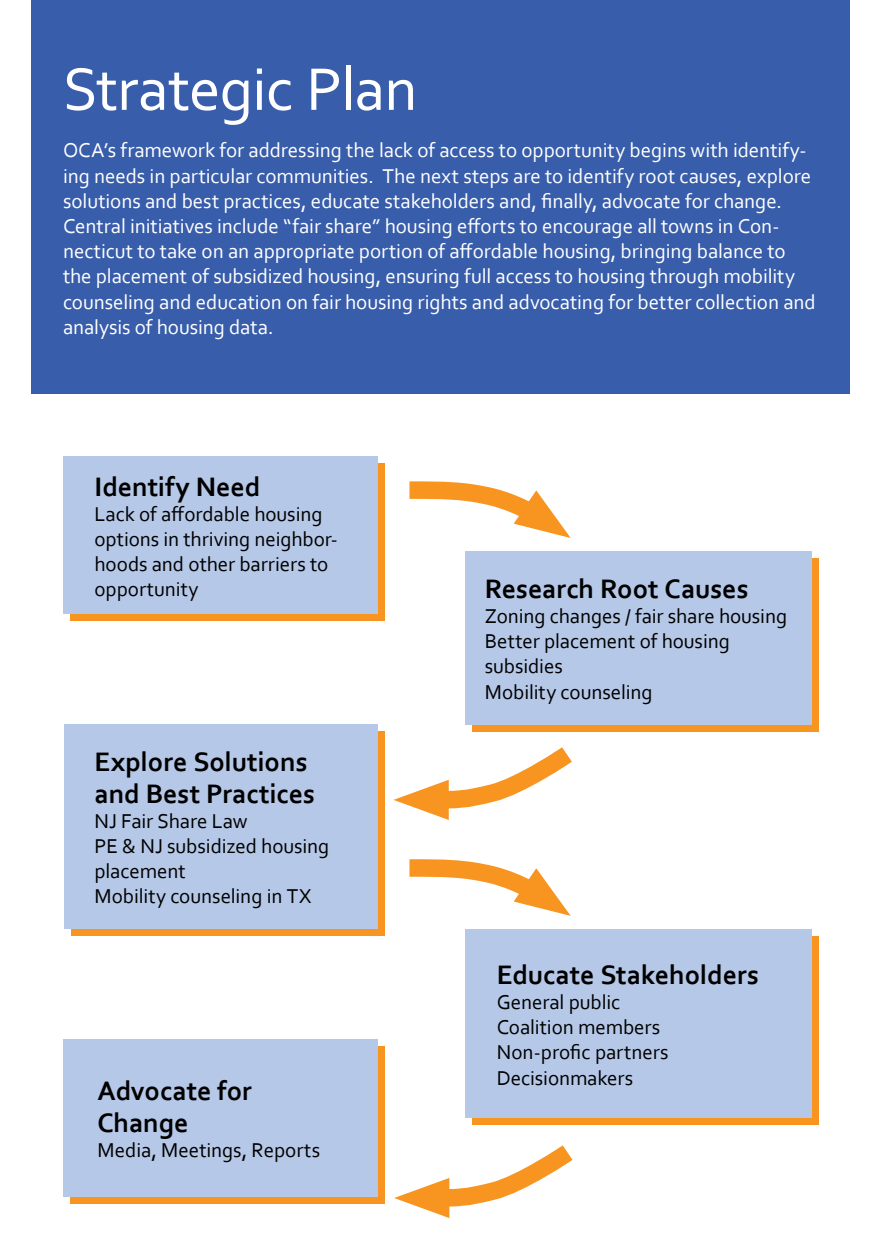
<style>
.page{position:relative;width:882px;height:1260px;background:#fff}
.page>*{position:absolute;margin:0;border:0;box-sizing:border-box;transform-origin:0 0}
.t1{font:63px "Corbel";letter-spacing:-.015em;color:#fff}
.t2{font:700 28px/31.5px "Corbel";color:#000}
.t3{font:21px/25.2px "Corbel";letter-spacing:-.005em;color:#fff}
.t4{font:21px/25.2px "Corbel";letter-spacing:-.005em;color:#000}
</style>
<div class="page">
<div style="left:472px;top:558px;width:347px;height:174px;background:#f89520"></div>
<div style="left:70px;top:464px;width:315px;height:157px;background:#f89520"></div>
<div style="left:70px;top:1046px;width:315px;height:158px;background:#f89520"></div>
<div style="left:472px;top:936px;width:347px;height:189px;background:#f89520"></div>
<div style="left:72px;top:732px;width:313px;height:204px;background:#f89520"></div>
<div style="left:466px;top:551px;width:346px;height:173px;background:#b6c8e7"></div>
<div style="left:63px;top:457px;width:315px;height:157px;background:#b6c8e7"></div>
<div style="left:63px;top:1040px;width:315px;height:157px;background:#b6c8e7"></div>
<div style="left:466px;top:929px;width:346px;height:189px;background:#b6c8e7"></div>
<div style="left:65px;top:724px;width:313px;height:205px;background:#b6c8e7"></div>
<div style="left:32px;top:0;width:818px;height:394px;background:#385daa"></div>
<svg style="left:409px;top:481px;width:162px;height:57px"></svg>
<svg style="left:409px;top:859px;width:162px;height:57px"></svg>
<svg style="left:394px;top:1145px;width:179px;height:73px"></svg>
<svg style="left:394px;top:747px;width:178px;height:73px"></svg>
<h1 class="t1" style="left:63px;top:50px;width:356px">Strategic Plan</h1>
<p class="t3" style="left:63px;top:137px;width:754px">OCA’s framework for addressing the lack of access to opportunity begins with identify&shy;ing needs in particular communities. The next steps are to identify root causes, explore solutions and best practices, educate stakeholders and, finally, advocate for change.<br>Central initiatives include “fair share” housing efforts to encourage all towns in Con&shy;necticut to take on an appropriate portion of affordable housing, bringing balance to the placement of subsidized housing, ensuring full access to housing through mobility counseling and education on fair housing rights and advocating for better collection and analysis of housing data.</p>
<h2 class="t2" style="left:94px;top:470px;width:168px">Identify Need</h2>
<p class="t4" style="left:94px;top:501px;width:245px">Lack of affordable housing options in thriving neighbor&shy;hoods and other barriers to opportunity</p>
<h2 class="t2" style="left:94px;top:745px;width:222px">Explore Solutions and Best Practices</h2>
<p class="t4" style="left:94px;top:808px;width:236px">NJ Fair Share Law<br>PE &amp; NJ subsidized housing placement<br>Mobility counseling in TX</p>
<h2 class="t2" style="left:98px;top:1075px;width:156px">Advocate for<br>Change</h2>
<p class="t4" style="left:98px;top:1137px;width:224px">Media, Meetings, Reports</p>
<h2 class="t2" style="left:485px;top:572px;width:265px">Research Root Causes</h2>
<p class="t4" style="left:485px;top:603px;width:304px">Zoning changes / fair share housing<br>Better placement of housing subsidies<br>Mobility counseling</p>
<h2 class="t2" style="left:497px;top:958px;width:264px">Educate Stakeholders</h2>
<p class="t4" style="left:497px;top:989px;width:173px">General public<br>Coalition members<br>Non-profic partners<br>Decisionmakers</p>
</div>
